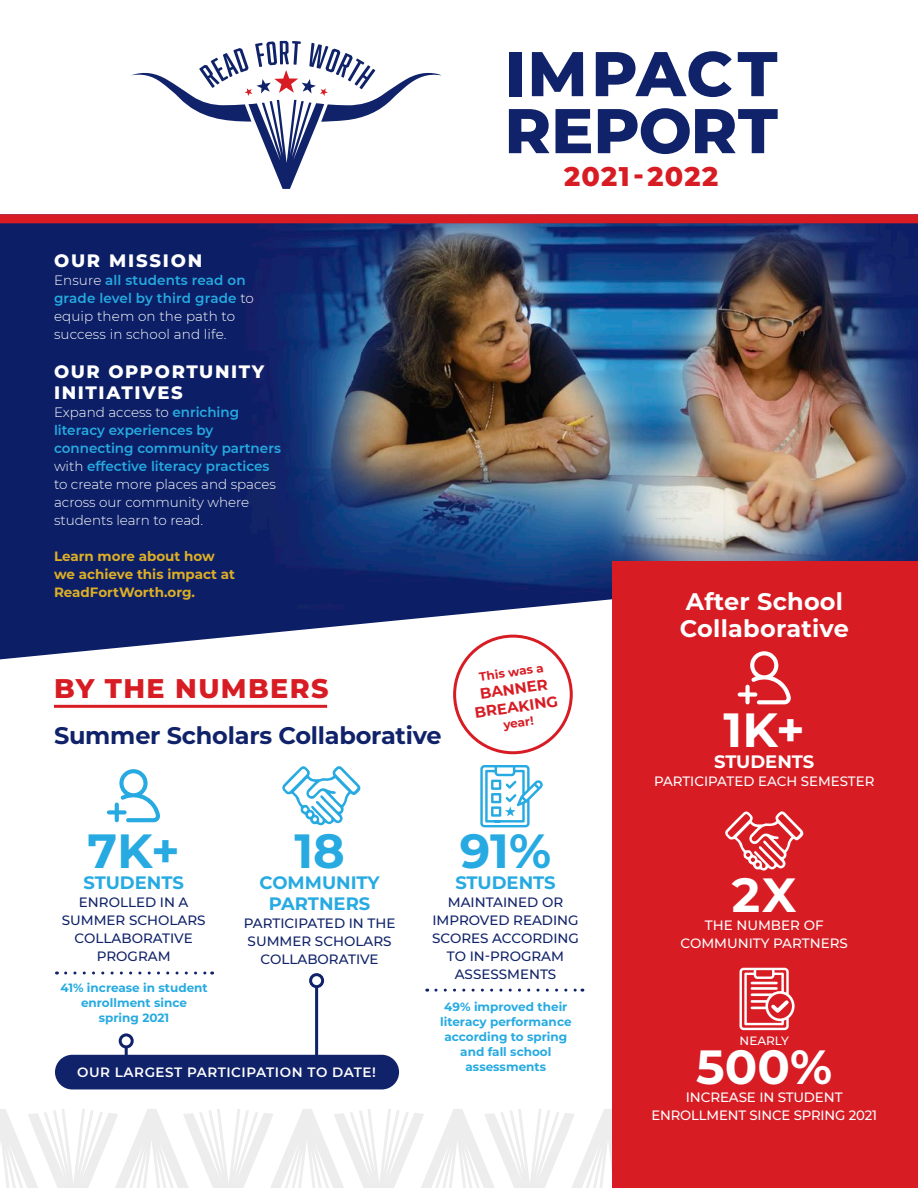
<style>
.page{position:relative;width:918px;height:1188px;background:#fff}
.page>*{position:absolute;margin:0;border:0;box-sizing:border-box;transform-origin:0 0}
.t1{font:800 63px "Montserrat";letter-spacing:.005em;color:#102269}
.t2{font:700 48px "Montserrat";color:#fff}
.t3{font:700 48px "Montserrat";color:#26aae1}
.t4{font:800 27px "Montserrat";letter-spacing:.05em;color:#d71c24}
.t5{font:700 24px "Montserrat";letter-spacing:-.01em;color:#102269}
.t6{font:700 24px/27px "Montserrat";letter-spacing:.01em;color:#fff}
.t7{font:800 18px/21px "Montserrat";letter-spacing:.09em;color:#fff}
.t8{font:700 18px/21px "Montserrat";color:#26aae1;text-align:center}
.t9{font:700 18px "Montserrat";color:#fff}
.t10{font:700 15px/18px "Montserrat";color:#d71c24;text-align:center}
.t11{font:300 13.5px/18px "Montserrat";color:#fff}
.t12{font:500 13.5px/18px "Montserrat";color:#102269;text-align:center}
.t13{font:500 13.5px/18px "Montserrat";letter-spacing:-.01em;color:#fff;text-align:center}
.t14{font:700 13.5px/18px "Montserrat";color:#ddae26}
.t15{font:600 13.5px "Montserrat";letter-spacing:.04em;color:#fff}
.t16{font:700 12px/15px "Montserrat";color:#26aae1;text-align:center}
.t17{font:700 12px "Montserrat";color:#d71c24}
.t18{font:500 12px "Montserrat";color:#fff}
.s1{font-weight:600;color:#26aae1}
</style>
<div class="page">
<svg style="left:0;top:1109px;width:612px;height:79px"></svg>
<img style="left:0;top:223px;width:918px;height:436px">
<svg style="left:131px;top:41px;width:310px;height:148px"></svg>
<div style="left:0;top:214px;width:918px;height:9px;background:#d71c24"></div>
<hr style="left:54px;top:705px;width:273px;height:3px;background:#d71c24">
<div style="left:612px;top:562px;width:306px;height:626px;background:#d71c24"></div>
<svg style="left:107px;top:769px;width:53px;height:54px"></svg>
<svg style="left:738px;top:651px;width:53px;height:54px"></svg>
<svg style="left:282px;top:766px;width:79px;height:59px"></svg>
<svg style="left:725px;top:811px;width:79px;height:60px"></svg>
<svg style="left:66px;top:972px;width:147px;height:3px"></svg>
<svg style="left:436px;top:989px;width:147px;height:3px"></svg>
<div style="left:55px;top:1055px;width:344px;height:34px;background:#102269;border-radius:17px"></div>
<hr style="left:315px;top:987px;width:3px;height:76px;background:#102269">
<div style="left:309px;top:973px;width:15px;height:15px;border:3px solid #102269;border-radius:50%"></div>
<hr style="left:125px;top:1047px;width:3px;height:16px;background:#102269">
<div style="left:119px;top:1033px;width:15px;height:15px;border:3px solid #102269;border-radius:50%"></div>
<svg style="left:480px;top:765px;width:63px;height:62px"></svg>
<div style="left:455px;top:636px;width:116px;height:117px;background:#fff;border-radius:50%"></div>
<div style="left:453px;top:635px;width:120px;height:119px;border:3px solid #d71c24;border-radius:50%"></div>
<svg style="left:739px;top:968px;width:56px;height:62px"></svg>
<p class="t7" style="left:54px;top:249px;width:150px">OUR MISSION</p>
<p class="t11" style="left:54px;top:271px;width:201px">Ensure <span class="s1">all students read on grade level by third grade</span> to equip them on the path to success in school and life.</p>
<p class="t7" style="left:54px;top:360px;width:212px">OUR OPPORTUNITY<br>INITIATIVES</p>
<p class="t11" style="left:54px;top:403px;width:228px">Expand access to <span class="s1">enriching literacy experiences by connecting community partners </span>with <span class="s1">effective literacy practices </span>to create more places and spaces across our community where students learn to read.</p>
<p class="t14" style="left:54px;top:547px;width:183px">Learn more about how we achieve this impact at<br>ReadFortWorth.org.</p>
<p class="t4" style="left:54px;top:669px;width:276px">BY THE NUMBERS</p>
<p class="t5" style="left:54px;top:718px;width:389px">Summer Scholars Collaborative</p>
<p class="t1" style="left:505px;top:28px;width:274px">IMPACT</p>
<p class="t1" style="left:504px;top:85px;width:275px">REPORT</p>
<p class="t4" style="left:564px;top:156px;width:156px">2021-2022</p>
<p class="t6" style="left:680px;top:587px;width:171px">After School<br>Collaborative</p>
<p class="t17" style="left:478px;top:668px;width:66px;rotate:-8deg">This was a</p>
<p class="t10" style="left:471px;top:685px;width:85px;rotate:-8deg">BANNER<br>BREAKING</p>
<p class="t17" style="left:502px;top:716px;width:32px;rotate:-8deg">year!</p>
<p class="t2" style="left:724px;top:695px;width:83px">1K+</p>
<p class="t9" style="left:714px;top:749px;width:102px">STUDENTS</p>
<p class="t13" style="left:654px;top:772px;width:222px">PARTICIPATED EACH SEMESTER</p>
<p class="t3" style="left:88px;top:817px;width:94px">7K+</p>
<p class="t8" style="left:83px;top:872px;width:102px">STUDENTS</p>
<p class="t12" style="left:62px;top:893px;width:145px">ENROLLED IN A<br>SUMMER SCHOLARS<br>COLLABORATIVE<br>PROGRAM</p>
<p class="t16" style="left:60px;top:980px;width:149px">41% increase in student enrollment since spring 2021</p>
<p class="t3" style="left:294px;top:817px;width:52px">18</p>
<p class="t8" style="left:260px;top:872px;width:122px">COMMUNITY<br>PARTNERS</p>
<p class="t12" style="left:244px;top:914px;width:153px">PARTICIPATED IN THE<br>SUMMER SCHOLARS<br>COLLABORATIVE</p>
<p class="t3" style="left:460px;top:817px;width:93px">91%</p>
<p class="t8" style="left:455px;top:872px;width:102px">STUDENTS</p>
<p class="t12" style="left:432px;top:893px;width:148px">MAINTAINED OR<br>IMPROVED READING<br>SCORES ACCORDING<br>TO IN-PROGRAM<br>ASSESSMENTS</p>
<p class="t16" style="left:440px;top:999px;width:133px">49% improved their literacy performance according to spring and fall school</p>
<p class="t15" style="left:77px;top:1062px;width:300px">OUR LARGEST PARTICIPATION TO DATE!</p>
<p class="t16" style="left:466px;top:1059px;width:82px">assessments</p>
<p class="t2" style="left:732px;top:861px;width:66px">2X</p>
<p class="t13" style="left:680px;top:916px;width:169px">THE NUMBER OF<br>COMMUNITY PARTNERS</p>
<p class="t18" style="left:740px;top:1033px;width:51px">NEARLY</p>
<p class="t2" style="left:696px;top:1033px;width:137px">500%</p>
<p class="t13" style="left:651px;top:1088px;width:227px">INCREASE IN STUDENT<br>ENROLLMENT SINCE SPRING 2021</p>
</div>
